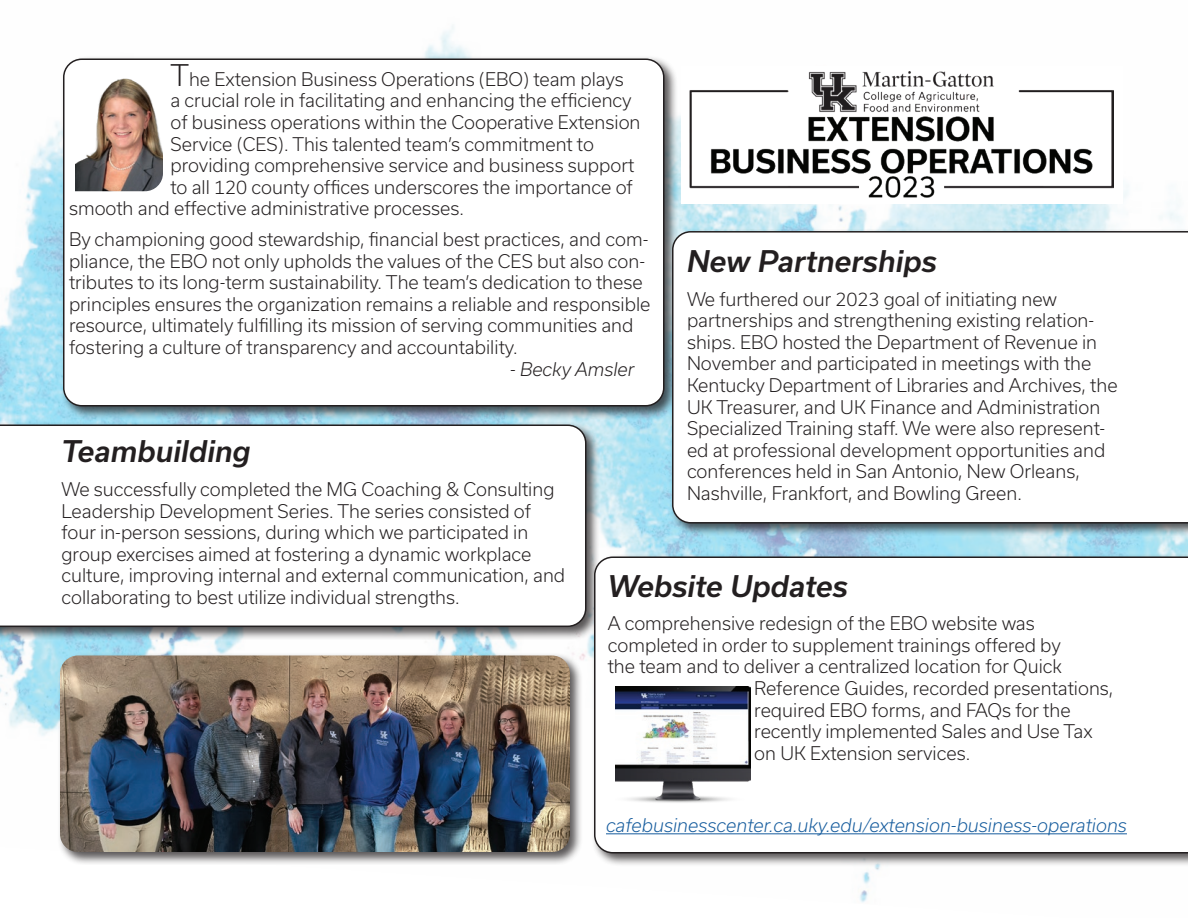
<style>
.page{position:relative;width:1188px;height:918px;background:#fff}
.page>*{position:absolute;margin:0;border:0;box-sizing:border-box;transform-origin:0 0}
.t1{font:italic 500 28.5px "Usual";color:#231f20}
.t2{font:300 18px/21.6px "Usual";color:#231f20}
.t3{font:italic 300 18px "Usual";color:#175d9e}
.t4{font:italic 300 18px "Usual";color:#231f20}
.s1{font-size:28.5px}
.s2{font-style:normal}
</style>
<div class="page">
<img style="left:0;top:25px;width:1188px;height:878px">
<div style="left:681px;top:66px;width:441px;height:137px;background:#fff"></div>
<img style="left:689px;top:72px;width:425px;height:126px">
<div style="left:0;top:422px;width:600px;height:218px;background:#231f20;opacity:.75"></div>
<svg style="left:0;top:424px;width:586px;height:203px"></svg>
<div style="left:591px;top:554px;width:597px;height:313px;background:#231f20;opacity:.75"></div>
<svg style="left:594px;top:556px;width:594px;height:298px"></svg>
<div style="left:60px;top:56px;width:618px;height:364px;background:#231f20;opacity:.75"></div>
<div style="left:64px;top:59px;width:600px;height:347px;background:#fff;border-radius:18px"></div>
<div style="left:63px;top:58px;width:601px;height:348px;border:2px solid #231f20;border-radius:18px"></div>
<img style="left:75px;top:78px;width:88px;height:113px">
<img style="left:615px;top:686px;width:136px;height:117px">
<hr style="left:606px;top:833px;width:521px;height:1px;background:#175d9e">
<div style="left:669px;top:228px;width:519px;height:309px;background:#231f20;opacity:.75"></div>
<svg style="left:672px;top:231px;width:516px;height:293px"></svg>
<div style="left:57px;top:653px;width:527px;height:212px;background:#231f20;opacity:.75"></div>
<img style="left:60px;top:656px;width:510px;height:196px">
<p class="t2" style="left:171px;top:68px;width:455px"><span class="s1">T</span>he Extension Business Operations (EBO) team plays</p>
<p class="t2" style="left:171px;top:90px;width:463px">a crucial role in facilitating and enhancing the efficiency</p>
<p class="t2" style="left:171px;top:112px;width:472px">of business operations within the Cooperative Extension</p>
<p class="t2" style="left:171px;top:133px;width:425px">Service (CES). This talented team’s commitment to</p>
<p class="t2" style="left:171px;top:155px;width:465px">providing comprehensive service and business support</p>
<p class="t2" style="left:171px;top:176px;width:464px">to all 120 county offices underscores the importance of</p>
<p class="t2" style="left:69px;top:198px;width:397px">smooth and effective administrative processes.</p>
<p class="t2" style="left:69px;top:229px;width:583px">By championing good stewardship, financial best practices, and com&shy;pliance, the EBO not only upholds the values of the CES but also con&shy;tributes to its long-term sustainability. The team’s dedication to these principles ensures the organization remains a reliable and responsible resource, ultimately fulfilling its mission of serving communities and fostering a culture of transparency and accountability.</p>
<p class="t4" style="left:510px;top:359px;width:126px"><span class="s2">-</span> Becky Amsler</p>
<h1 class="t1" style="left:687px;top:245px;width:251px">New Partnerships</h1>
<p class="t2" style="left:687px;top:288px;width:432px">We furthered our 2023 goal of initiating new partnerships and strengthening existing relation&shy;ships. EBO hosted the Department of Revenue in November and participated in meetings with the Kentucky Department of Libraries and Archives, the UK Treasurer, and UK Finance and Administration Specialized Training staff. We were also represent&shy;ed at professional development opportunities and conferences held in San Antonio, New Orleans, Nashville, Frankfort, and Bowling Green.</p>
<h1 class="t1" style="left:62px;top:435px;width:191px">Teambuilding</h1>
<p class="t2" style="left:62px;top:478px;width:505px">We successfully completed the MG Coaching &amp; Consulting Leadership Development Series. The series consisted of four in-person sessions, during which we participated in group exercises aimed at fostering a dynamic workplace culture, improving internal and external communication, and collaborating to best utilize individual strengths.</p>
<h1 class="t1" style="left:608px;top:570px;width:242px">Website Updates</h1>
<p class="t2" style="left:608px;top:613px;width:429px">A comprehensive redesign of the EBO website was</p>
<p class="t2" style="left:608px;top:634px;width:455px">completed in order to supplement trainings offered by</p>
<p class="t2" style="left:608px;top:656px;width:456px">the team and to deliver a centralized location for Quick</p>
<p class="t2" style="left:754px;top:677px;width:361px">Reference Guides, recorded presentations,</p>
<p class="t2" style="left:754px;top:699px;width:318px">required EBO forms, and FAQs for the</p>
<p class="t2" style="left:754px;top:721px;width:340px">recently implemented Sales and Use Tax</p>
<p class="t2" style="left:754px;top:742px;width:218px">on UK Extension services.</p>
<p class="t3" style="left:606px;top:815px;width:522px">cafebusinesscenter.ca.uky.edu/extension-business-operations</p>
</div>
